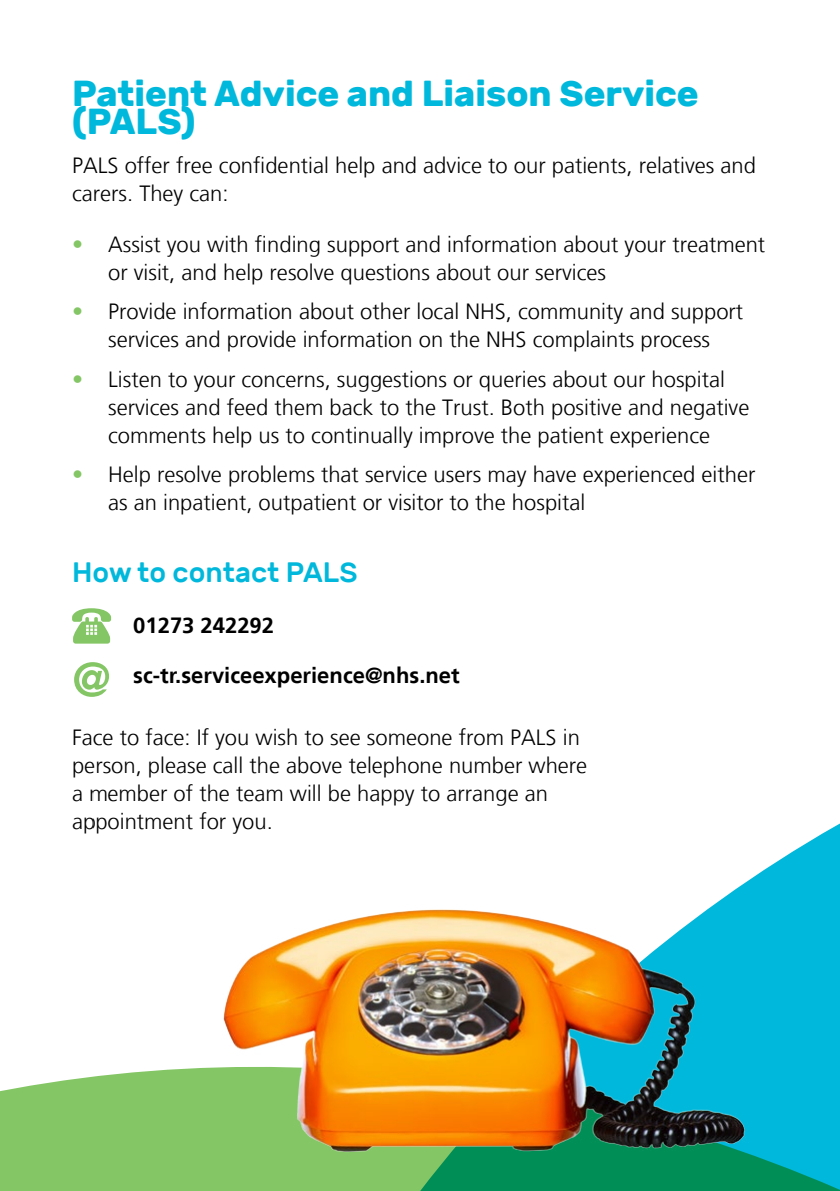
<style>
.page{position:relative;width:840px;height:1191px;background:#fff}
.page>*{position:absolute;margin:0;border:0;box-sizing:border-box;transform-origin:0 0}
.t1{font:700 36px/28px "Rubik";color:#00b8db}
.t2{font:500 28px "Rubik";color:#00b8db}
.t3{font:300 22px/28px "Frutiger LT";color:#000}
.t4{font:700 22px "Frutiger LT";color:#000}
.s1{color:#84c665}
</style>
<div class="page">
<svg style="left:74px;top:662px;width:35px;height:35px"></svg>
<svg style="left:72px;top:608px;width:39px;height:35px"></svg>
<div style="left:0;top:1076px;width:94px;height:115px;background:#84c665"></div>
<svg style="left:94px;top:824px;width:745px;height:367px"></svg>
<img style="left:191px;top:898px;width:576px;height:265px">
<h1 class="t1" style="left:72px;top:79px;width:628px">Patient Advice and Liaison Service (PALS)</h1>
<p class="t3" style="left:72px;top:152px;width:685px">PALS offer free confidential help and advice to our patients, relatives and carers. They can:</p>
<p class="t3" style="left:108px;top:230px;width:658px;text-indent:-36px"><span class="s1">•</span> Assist you with finding support and information about your treatment or visit, and help resolve questions about our services</p>
<p class="t3" style="left:72px;top:298px;width:672px;text-align:center"><span class="s1">•</span> Provide information about other local NHS, community and support services and provide information on the NHS complaints process</p>
<p class="t3" style="left:108px;top:365px;width:642px;text-indent:-36px"><span class="s1">•</span> Listen to your concerns, suggestions or queries about our hospital services and feed them back to the Trust. Both positive and negative comments help us to continually improve the patient experience</p>
<p class="t3" style="left:108px;top:460px;width:648px;text-indent:-36px"><span class="s1">•</span> Help resolve problems that service users may have experienced either as an inpatient, outpatient or visitor to the hospital</p>
<p class="t2" style="left:72px;top:556px;width:287px">How to contact PALS</p>
<p class="t4" style="left:133px;top:612px;width:142px">01273 242292</p>
<p class="t4" style="left:133px;top:663px;width:328px">sc-tr.serviceexperience@nhs.net</p>
<p class="t3" style="left:72px;top:724px;width:516px">Face to face: If you wish to see someone from PALS in person, please call the above telephone number where a member of the team will be happy to arrange an appointment for you.</p>
</div>
